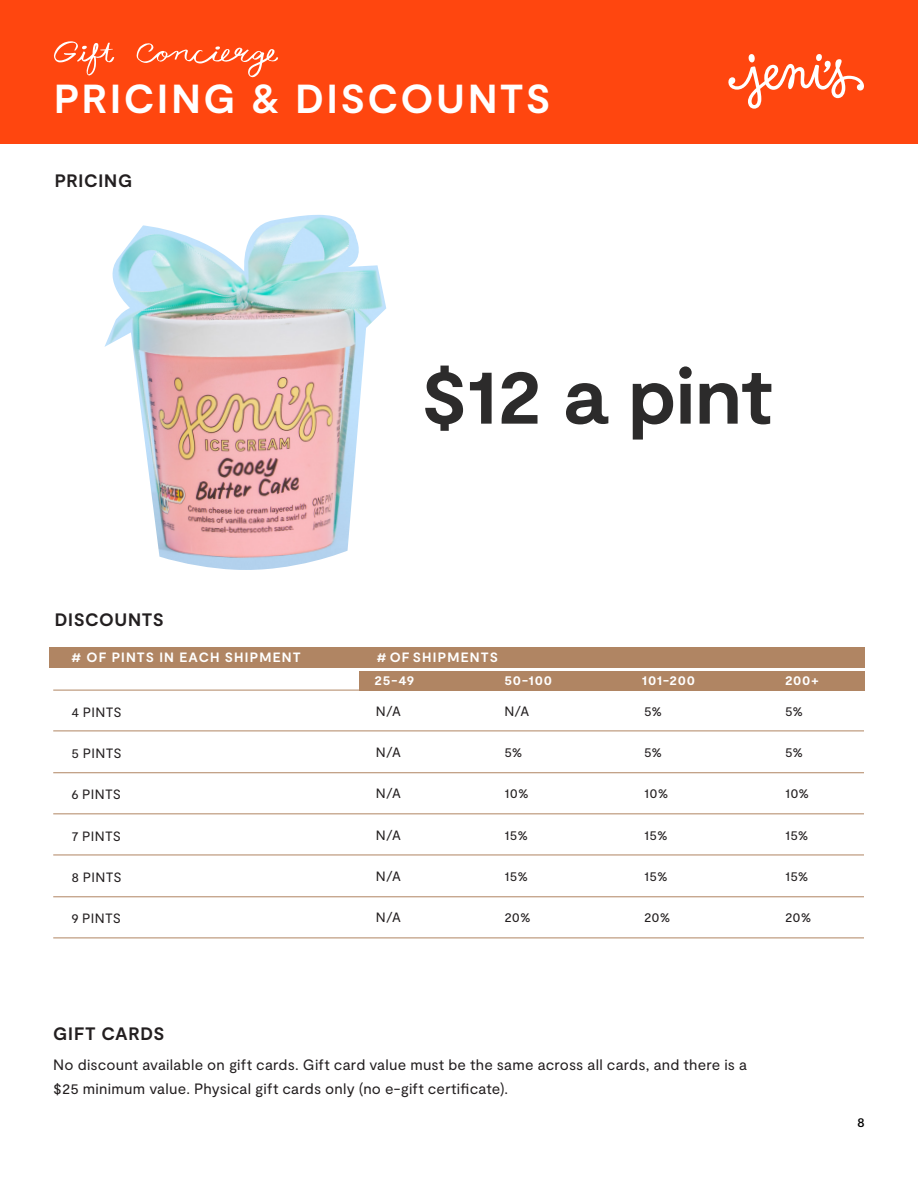
<style>
.page{position:relative;width:918px;height:1188px;background:#fff}
.page>*{position:absolute;margin:0;border:0;box-sizing:border-box;transform-origin:0 0}
.h2{font:700 79.5px "Moderat";color:#2c2b2b}
.t1{font:700 40.5px "Moderat";letter-spacing:.07em;color:#fff}
.t2{font:700 18px "Moderat";letter-spacing:.04em;color:#231f20}
.t3{font:15px/24px "Moderat";letter-spacing:.015em;color:#231f20}
.t4{font:13.5px "Moderat";letter-spacing:.015em;color:#231f20}
.t5{font:700 13.5px "Moderat";letter-spacing:.075em;color:#fff}
.t6{font:500 13.5px "Moderat";color:#000}
</style>
<div class="page">
<div style="left:49px;top:647px;width:816px;height:21px;background:#b08563"></div>
<div style="left:360px;top:671px;width:505px;height:19px;background:#b08563"></div>
<div style="left:0;top:0;width:918px;height:144px;background:#ff460f"></div>
<svg style="left:728px;top:54px;width:136px;height:55px"></svg>
<hr style="left:53px;top:731px;width:811px;height:1px;background:#b08563">
<hr style="left:53px;top:855px;width:811px;height:1px;background:#b08563">
<hr style="left:53px;top:772px;width:811px;height:1px;background:#b08563">
<hr style="left:53px;top:896px;width:811px;height:1px;background:#b08563">
<hr style="left:53px;top:813px;width:811px;height:1px;background:#b08563">
<hr style="left:53px;top:938px;width:811px;height:1px;background:#b08563">
<hr style="left:53px;top:690px;width:811px;height:1px;background:#b08563">
<svg style="left:54px;top:41px;width:60px;height:35px"></svg>
<svg style="left:137px;top:43px;width:141px;height:34px"></svg>
<img style="left:104px;top:215px;width:282px;height:355px">
<p class="t1" style="left:54px;top:75px;width:498px">PRICING &amp; DISCOUNTS</p>
<p class="t2" style="left:55px;top:170px;width:79px">PRICING</p>
<p class="h2" style="left:421px;top:350px;width:353px">$12 a pint</p>
<p class="t2" style="left:55px;top:610px;width:111px">DISCOUNTS</p>
<p class="t5" style="left:72px;top:650px;width:231px"># OF PINTS IN EACH SHIPMENT</p>
<p class="t5" style="left:377px;top:650px;width:123px"># OF SHIPMENTS</p>
<p class="t5" style="left:375px;top:673px;width:41px">25-49</p>
<p class="t5" style="left:504px;top:673px;width:49px">50-100</p>
<p class="t5" style="left:642px;top:673px;width:55px">101-200</p>
<p class="t5" style="left:785px;top:673px;width:35px">200+</p>
<p class="t4" style="left:72px;top:704px;width:52px">4 PINTS</p>
<p class="t4" style="left:376px;top:703px;width:27px">N/A</p>
<p class="t4" style="left:504px;top:703px;width:27px">N/A</p>
<p class="t4" style="left:644px;top:703px;width:20px">5%</p>
<p class="t4" style="left:785px;top:703px;width:20px">5%</p>
<p class="t4" style="left:72px;top:746px;width:52px">5 PINTS</p>
<p class="t4" style="left:376px;top:745px;width:27px">N/A</p>
<p class="t4" style="left:504px;top:745px;width:20px">5%</p>
<p class="t4" style="left:644px;top:745px;width:20px">5%</p>
<p class="t4" style="left:785px;top:745px;width:20px">5%</p>
<p class="t4" style="left:72px;top:787px;width:51px">6 PINTS</p>
<p class="t4" style="left:376px;top:786px;width:27px">N/A</p>
<p class="t4" style="left:504px;top:786px;width:26px">10%</p>
<p class="t4" style="left:644px;top:786px;width:26px">10%</p>
<p class="t4" style="left:785px;top:786px;width:26px">10%</p>
<p class="t4" style="left:72px;top:829px;width:51px">7 PINTS</p>
<p class="t4" style="left:376px;top:827px;width:27px">N/A</p>
<p class="t4" style="left:504px;top:827px;width:25px">15%</p>
<p class="t4" style="left:644px;top:827px;width:25px">15%</p>
<p class="t4" style="left:785px;top:827px;width:25px">15%</p>
<p class="t4" style="left:72px;top:870px;width:52px">8 PINTS</p>
<p class="t4" style="left:72px;top:911px;width:51px">9 PINTS</p>
<p class="t4" style="left:376px;top:869px;width:27px">N/A</p>
<p class="t4" style="left:376px;top:910px;width:27px">N/A</p>
<p class="t4" style="left:504px;top:869px;width:25px">15%</p>
<p class="t4" style="left:504px;top:910px;width:28px">20%</p>
<p class="t4" style="left:644px;top:910px;width:28px">20%</p>
<p class="t4" style="left:785px;top:910px;width:28px">20%</p>
<p class="t4" style="left:644px;top:869px;width:25px">15%</p>
<p class="t4" style="left:785px;top:869px;width:25px">15%</p>
<p class="t2" style="left:53px;top:1024px;width:113px">GIFT CARDS</p>
<p class="t3" style="left:53px;top:1054px;width:695px">No discount available on gift cards. Gift card value must be the same across all cards, and there is a $25 minimum value. Physical gift cards only (no e-gift certificate).</p>
<p class="t6" style="left:857px;top:1114px;width:9px">8</p>
</div>
